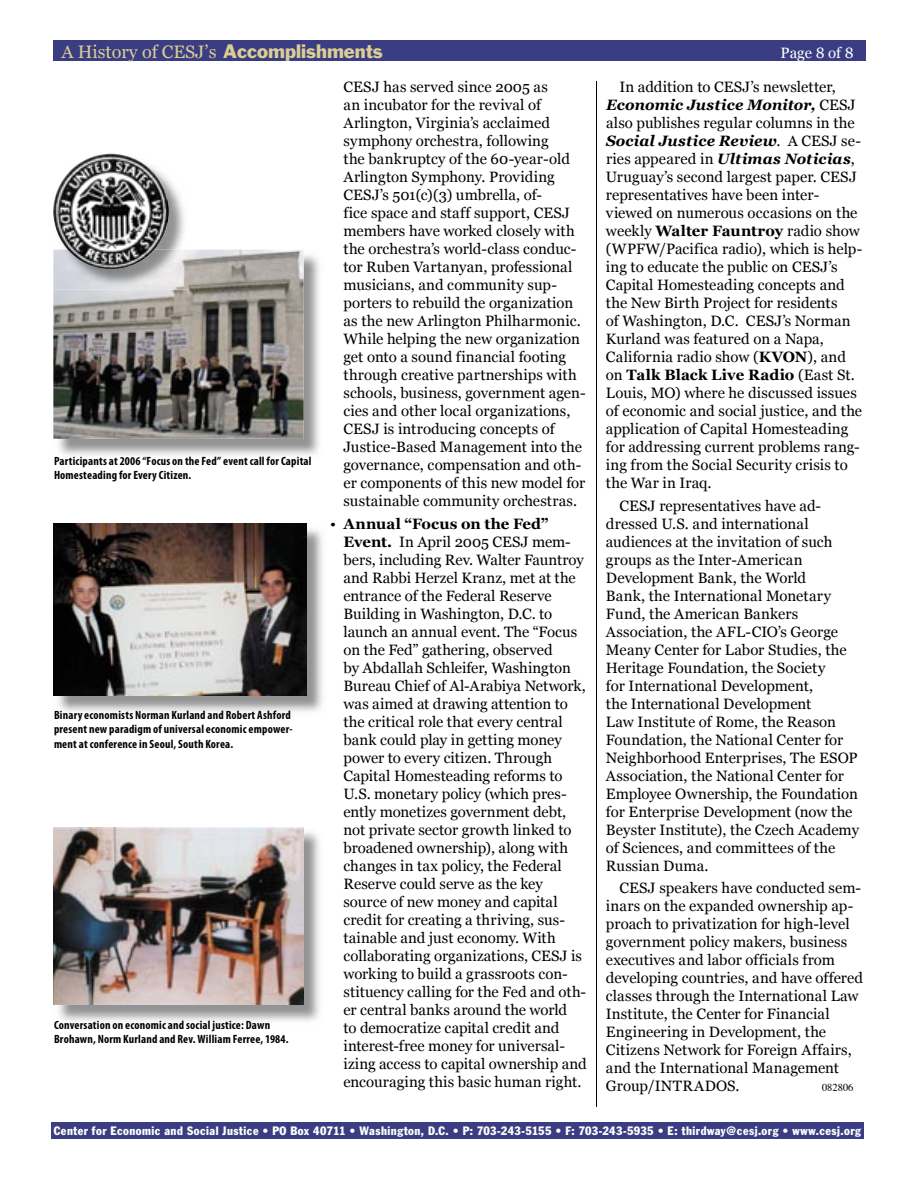
<style>
.page{position:relative;width:918px;height:1188px;background:#fff}
.page>*{position:absolute;margin:0;border:0;box-sizing:border-box;transform-origin:0 0}
.t1{font:18px "Georgia";color:#dbce93}
.t2{font:15px/18px "Georgia";color:#000}
.t3{font:15px "Georgia";color:#fff}
.t4{font:700 condensed 12px/14.4px "Myriad Pro";letter-spacing:.015em;color:#000}
.t5{font:condensed 12px "Franklin Gothic";letter-spacing:.04em;color:#fff}
.t6{font:10.5px "Times";color:#000}
.s1{font-family:"Franklin Gothic"}
.s2{font-weight:700}
.s3{font-weight:700;font-style:italic}
</style>
<div class="page">
<div style="left:51px;top:1122px;width:813px;height:16px;background:#3b3d83"></div>
<div style="left:53px;top:40px;width:813px;height:22px;background:#3b3d83"></div>
<img style="left:58px;top:529px;width:264px;height:183px">
<img style="left:53px;top:523px;width:254px;height:173px">
<img style="left:58px;top:828px;width:262px;height:193px">
<img style="left:54px;top:827px;width:249px;height:178px">
<img style="left:58px;top:255px;width:262px;height:201px">
<img style="left:53px;top:250px;width:251px;height:189px">
<img style="left:54px;top:181px;width:135px;height:108px">
<img style="left:53px;top:154px;width:116px;height:115px">
<hr style="left:597px;top:81px;width:1px;height:1026px;background:#000">
<p class="t1" style="left:61px;top:42px;width:323px">A History of CESJ’s <span class="s1">Accomplishments</span></p>
<p class="t3" style="left:781px;top:45px;width:75px">Page 8 of 8</p>
<p class="t2" style="left:344px;top:78px;width:244px">CESJ has served since 2005 as<br>an incubator for the revival of Arlington, Virginia’s acclaimed symphony orchestra, following<br>the bankruptcy of the 60-year-old Arlington Symphony. Providing CESJ’s 501(c)(3) umbrella, of-<br>fice space and staff support, CESJ members have worked closely with the orchestra’s world-class conduc&shy;tor Ruben Vartanyan, professional musicians, and community sup&shy;porters to rebuild the organization as the new Arlington Philharmonic.<br>While helping the new organization get onto a sound financial footing through creative partnerships with schools, business, government agen&shy;cies and other local organizations, CESJ is introducing concepts of Justice-Based Management into the governance, compensation and oth&shy;er components of this new model for sustainable community orchestras.</p>
<p class="t2" style="left:344px;top:515px;width:245px;text-indent:-14px">• <span class="s2">Annual “Focus on the Fed” Event.</span> In April 2005 CESJ mem&shy;bers, including Rev. Walter Fauntroy and Rabbi Herzel Kranz, met at the entrance of the Federal Reserve Building in Washington, D.C. to launch an annual event. The “Focus on the Fed” gathering, observed<br>by Abdallah Schleifer, Washington Bureau Chief of Al-Arabiya Network, was aimed at drawing attention to the critical role that every central bank could play in getting money power to every citizen. Through Capital Homesteading reforms to U.S. monetary policy (which pres&shy;ently monetizes government debt, not private sector growth linked to broadened ownership), along with changes in tax policy, the Federal Reserve could serve as the key source of new money and capital credit for creating a thriving, sus&shy;tainable and just economy. With collaborating organizations, CESJ is working to build a grassroots con&shy;stituency calling for the Fed and oth&shy;er central banks around the world<br>to democratize capital credit and interest-free money for universal&shy;izing access to capital ownership and encouraging this basic human right.</p>
<p class="t2" style="left:606px;top:78px;width:258px;text-indent:14px">In addition to CESJ’s newsletter, <span class="s3">Economic Justice Monitor,</span> CESJ also publishes regular columns in the <span class="s3">Social Justice Review</span>. A CESJ se&shy;ries appeared in <span class="s3">Ultimas Noticias</span>, Uruguay’s second largest paper. CESJ representatives have been inter&shy;viewed on numerous occasions on the weekly <span class="s2">Walter Fauntroy</span> radio show (WPFW/Pacifica radio), which is help&shy;ing to educate the public on CESJ’s Capital Homesteading concepts and the New Birth Project for residents<br>of Washington, D.C. CESJ’s Norman Kurland was featured on a Napa, California radio show (<span class="s2">KVON</span>), and on <span class="s2">Talk Black Live Radio</span> (East St.<br>Louis, MO) where he discussed issues of economic and social justice, and the application of Capital Homesteading for addressing current problems rang&shy;ing from the Social Security crisis to the War in Iraq.</p>
<p class="t2" style="left:606px;top:497px;width:255px;text-indent:14px">CESJ representatives have ad&shy;dressed U.S. and international audiences at the invitation of such groups as the Inter-American<br>Development Bank, the World<br>Bank, the International Monetary<br>Fund, the American Bankers<br>Association, the AFL-CIO’s George<br>Meany Center for Labor Studies, the<br>Heritage Foundation, the Society<br>for International Development,<br>the International Development<br>Law Institute of Rome, the Reason<br>Foundation, the National Center for<br>Neighborhood Enterprises, The ESOP<br>Association, the National Center for<br>Employee Ownership, the Foundation for Enterprise Development (now the<br>Beyster Institute), the Czech Academy of Sciences, and committees of the<br>Russian Duma.</p>
<p class="t2" style="left:606px;top:879px;width:259px;text-indent:14px">CESJ speakers have conducted sem&shy;inars on the expanded ownership ap&shy;proach to privatization for high-level government policy makers, business executives and labor officials from developing countries, and have offered classes through the International Law Institute, the Center for Financial Engineering in Development, the Citizens Network for Foreign Affairs, and the International Management Group/INTRADOS.</p>
<p class="t4" style="left:54px;top:454px;width:259px">Participants at 2006 “Focus on the Fed” event call for Capital<br>Homesteading for Every Citizen.</p>
<p class="t4" style="left:54px;top:708px;width:240px">Binary economists Norman Kurland and Robert Ashford present new paradigm of universal economic empower&shy;ment at conference in Seoul, South Korea.</p>
<p class="t4" style="left:54px;top:1018px;width:236px">Conversation on economic and social justice: Dawn<br>Brohawn, Norm Kurland and Rev. William Ferree, 1984.</p>
<p class="t6" style="left:822px;top:1081px;width:33px">082806</p>
<p class="t5" style="left:54px;top:1123px;width:809px">Center for Economic and Social Justice • PO Box 40711 • Washington, D.C. • P: 703-243-5155 • F: 703-243-5935 • E: thirdway@cesj.org • www.cesj.org</p>
</div>
